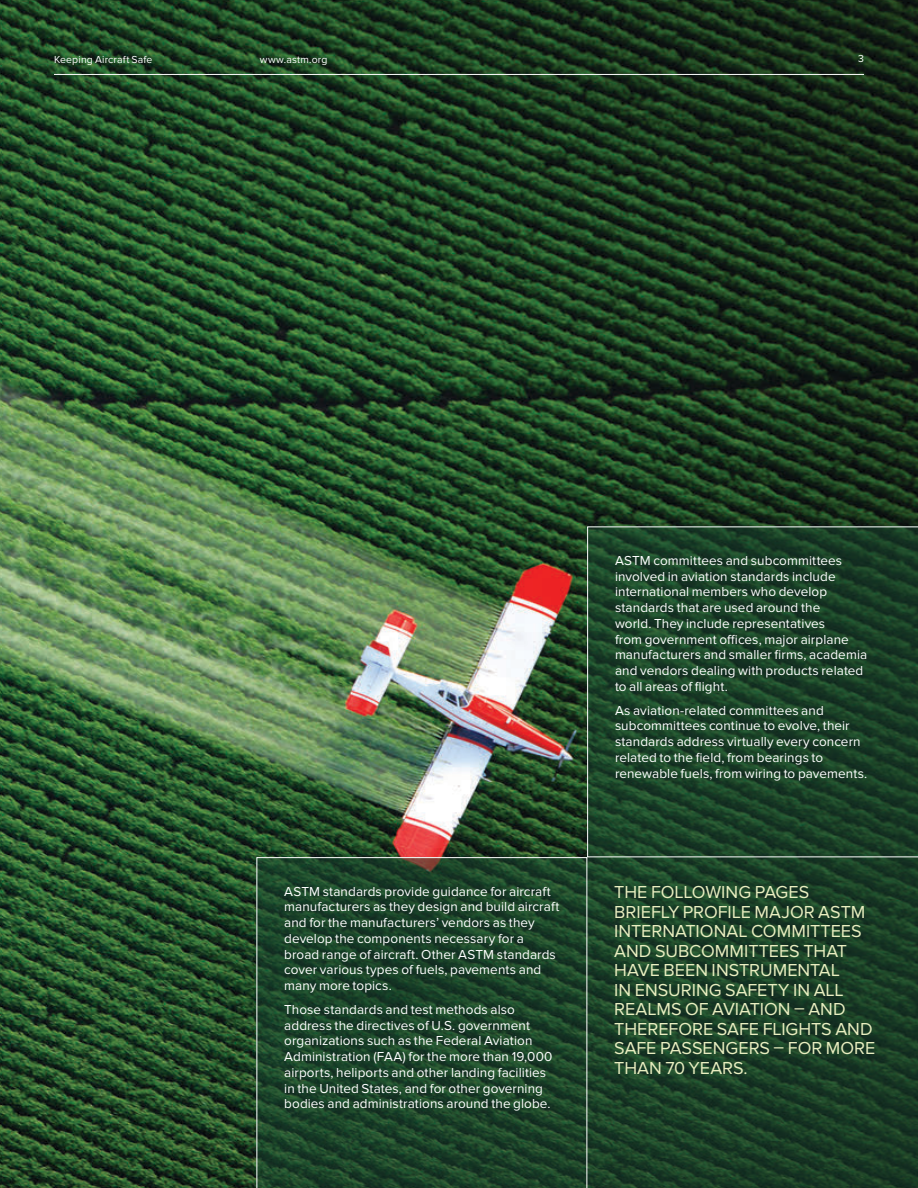
<style>
.page{position:relative;width:918px;height:1188px;background:#fff}
.page>*{position:absolute;margin:0;border:0;box-sizing:border-box;transform-origin:0 0}
.t1{font:18px/19.5px "Proxima Nova";color:#e9eec0}
.t2{font:13.5px/15.8px "Proxima Nova";letter-spacing:.005em;color:#fff}
.t3{font:10.5px "Proxima Nova";letter-spacing:.015em;color:#fff}
</style>
<div class="page">
<img style="left:0;top:0;width:918px;height:1188px">
<hr style="left:54px;top:74px;width:810px;height:1px;background:#fff">
<svg style="left:587px;top:857px;width:331px;height:331px;background:#1b3e26"></svg>
<svg style="left:256px;top:857px;width:331px;height:331px;background:#1d442a"></svg>
<svg style="left:587px;top:527px;width:331px;height:330px;background:#1c4128"></svg>
<p class="t3" style="left:54px;top:53px;width:100px">Keeping Aircraft Safe</p>
<p class="t3" style="left:260px;top:53px;width:69px">www.astm.org</p>
<p class="t3" style="left:858px;top:53px;width:7px">3</p>
<p class="t2" style="left:284px;top:884px;width:277px">ASTM standards provide guidance for aircraft manufacturers as they design and build aircraft and for the manufacturers’ vendors as they develop the components necessary for a broad range of aircraft. Other ASTM standards cover various types of fuels, pavements and many more topics.</p>
<p class="t2" style="left:284px;top:1002px;width:270px">Those standards and test methods also address the directives of U.S. government organizations such as the Federal Aviation Administration (FAA) for the more than 19,000 airports, heliports and other landing facilities in the United States, and for other governing bodies and administrations around the globe.</p>
<p class="t2" style="left:615px;top:553px;width:254px">ASTM committees and subcommittees involved in aviation standards include international members who develop standards that are used around the<br>world. They include representatives<br>from government offices, major airplane manufacturers and smaller firms, academia and vendors dealing with products related to all areas of flight.</p>
<p class="t2" style="left:615px;top:702px;width:254px">As aviation-related committees and subcommittees continue to evolve, their standards address virtually every concern related to the field, from bearings to renewable fuels, from wiring to pavements.</p>
<p class="t1" style="left:614px;top:883px;width:263px">THE FOLLOWING PAGES<br>BRIEFLY PROFILE MAJOR ASTM<br>INTERNATIONAL COMMITTEES<br>AND SUBCOMMITTEES THAT<br>HAVE BEEN INSTRUMENTAL<br>IN ENSURING SAFETY IN ALL<br>REALMS OF AVIATION – AND<br>THEREFORE SAFE FLIGHTS AND<br>SAFE PASSENGERS – FOR MORE<br>THAN 70 YEARS.</p>
</div>
